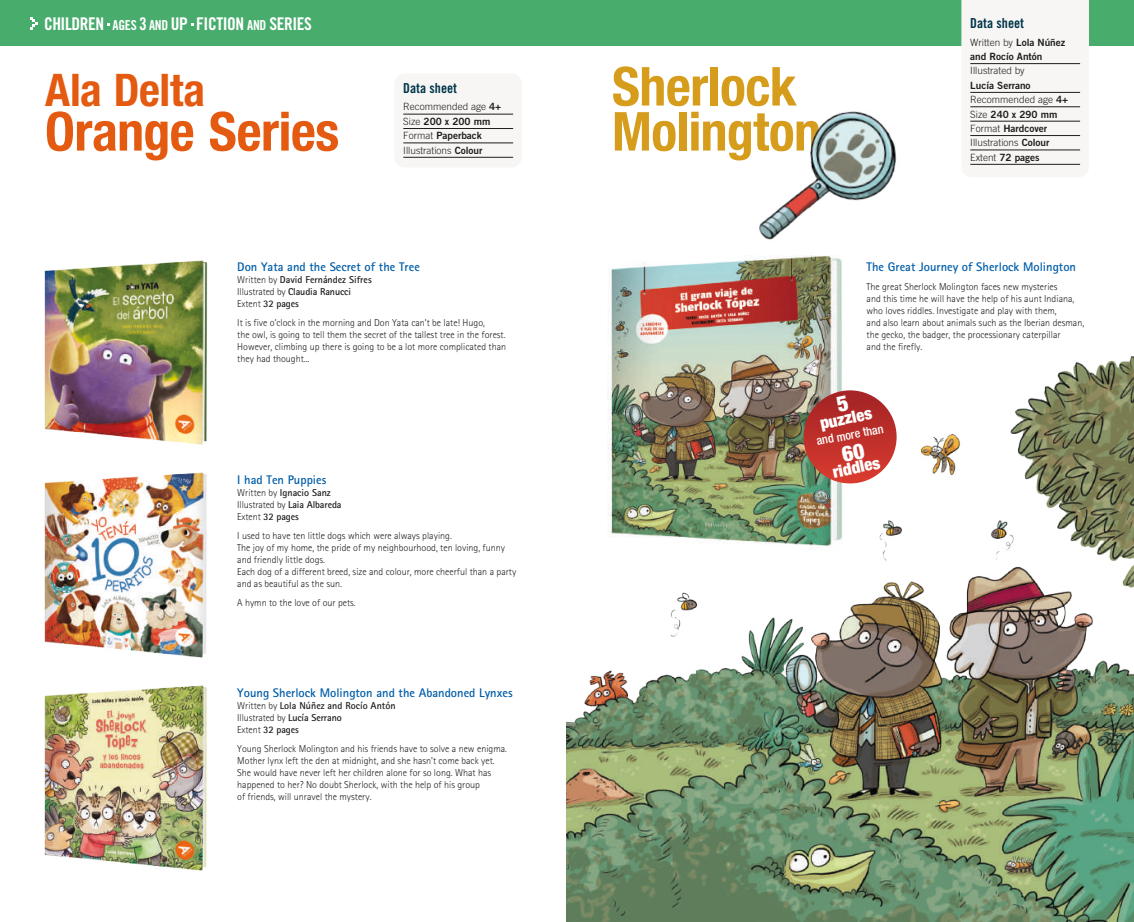
<style>
.page{position:relative;width:1134px;height:922px;background:#fff}
.page>*{position:absolute;margin:0;border:0;box-sizing:border-box;transform-origin:0 0}
.t1{font:700 condensed 53.75px/45px "Helvetica Neue LT Std";letter-spacing:-.01em;color:#d69c1c}
.t2{font:700 condensed 53.75px "Helvetica Neue LT Std";letter-spacing:-.01em;color:#e35a10}
.t3{font:700 condensed 45px "Helvetica Neue LT Std";letter-spacing:-.01em;color:#e35a10}
.t4{font:17.5px "Trade Gothic LT Std Bd Cn 20";letter-spacing:-.025em;color:#fff}
.t5{font:900 condensed 16.88px "Helvetica Neue LT Std";color:#fff}
.t6{font:13.75px "Trade Gothic LT Std Bd Cn 20";color:#003549}
.t7{font:700 12.5px "Rotis Sans Serif 65";color:#005da9}
.t8{font:500 condensed 12.25px "Helvetica Neue LT Std";color:#fff}
.t9{font:300 10px/12px "Rotis Sans Serif 45";color:#1d1d1b}
.t10{font:700 10px/12px "Rotis Sans Serif 65";color:#1d1d1b}
.t11{font:300 10px "Trade Gothic LT Std";color:#1d1d1b}
.t12{font:10px/14.4px "Trade Gothic LT Std Bd 2";color:#1d1d1b}
.s1{font-size:13.75px}
.s2{font-family:"Trade Gothic LT Std Bd 2";font-weight:400}
.s3{font-family:"Trade Gothic LT Std";font-weight:300}
.s4{font-family:"Rotis Sans Serif 45";font-weight:300}
.s5{font-family:"Rotis Sans Serif 65";font-weight:700}
</style>
<div class="page">
<img style="left:611px;top:255px;width:231px;height:102px">
<img style="left:567px;top:357px;width:567px;height:564px">
<div style="left:394px;top:73px;width:128px;height:94px;background:#f7f6f4;border-radius:11px"></div>
<hr style="left:403px;top:114px;width:110px;height:1px;background:#1d1d1b">
<hr style="left:403px;top:128px;width:110px;height:1px;background:#1d1d1b">
<hr style="left:403px;top:143px;width:110px;height:1px;background:#1d1d1b">
<hr style="left:403px;top:157px;width:110px;height:1px;background:#1d1d1b">
<div style="left:0;top:0;width:567px;height:45px;background:#48ac6d"></div>
<div style="left:567px;top:0;width:567px;height:45px;background:#48ac6d"></div>
<svg style="left:30px;top:17px;width:8px;height:12px"></svg>
<img style="left:44px;top:260px;width:164px;height:185px">
<img style="left:44px;top:472px;width:163px;height:186px">
<img style="left:44px;top:685px;width:163px;height:186px">
<img style="left:759px;top:111px;width:138px;height:129px">
<div style="left:961px;top:0;width:128px;height:177px;background:#f7f6f4"></div>
<hr style="left:970px;top:63px;width:110px;height:1px;background:#1d1d1b">
<hr style="left:970px;top:92px;width:110px;height:1px;background:#1d1d1b">
<hr style="left:970px;top:106px;width:110px;height:1px;background:#1d1d1b">
<hr style="left:970px;top:121px;width:110px;height:1px;background:#1d1d1b">
<hr style="left:970px;top:135px;width:110px;height:1px;background:#1d1d1b">
<hr style="left:970px;top:150px;width:110px;height:1px;background:#1d1d1b">
<hr style="left:970px;top:164px;width:110px;height:1px;background:#1d1d1b">
<svg style="left:836px;top:395px;width:13px;height:17px"></svg>
<svg style="left:841px;top:442px;width:24px;height:20px"></svg>
<h3 class="t4" style="left:44px;top:13px;width:270px">CHILDREN <span class="s1">AGES</span> 3 <span class="s1">AND</span> UP FICTION <span class="s1">AND</span> SERIES</h3>
<h2 class="t3" style="left:45px;top:62px;width:162px">Ala Delta</h2>
<h1 class="t2" style="left:45px;top:99px;width:296px">Orange Series</h1>
<h3 class="t6" style="left:403px;top:79px;width:55px">Data sheet</h3>
<p class="t11" style="left:403px;top:101px;width:99px">Recommended age <span class="s2">4+</span></p>
<p class="t12" style="left:403px;top:114px;width:89px"><span class="s3">Size</span> 200 x 200 mm<br><span class="s3">Format</span> Paperback</p>
<p class="t11" style="left:403px;top:144px;width:81px">Illustrations <span class="s2">Colour</span></p>
<p class="t7" style="left:237px;top:259px;width:184px">Don Yata and the Secret of the Tree</p>
<p class="t10" style="left:237px;top:273px;width:136px"><span class="s4">Written by</span> David Fernández Sifres<br><span class="s4">Illustrated by</span> Claudia Ranucci<br><span class="s4">Extent</span> 32 pages</p>
<p class="t9" style="left:237px;top:317px;width:270px">It is five o’clock in the morning and Don Yata can’t be late! Hugo,<br>the owl, is going to tell them the secret of the tallest tree in the forest.<br>However, climbing up there is going to be a lot more complicated than they had thought...</p>
<p class="t7" style="left:237px;top:471px;width:91px">I had Ten Puppies</p>
<p class="t10" style="left:237px;top:486px;width:95px"><span class="s4">Written by</span> Ignacio Sanz</p>
<p class="t9" style="left:237px;top:498px;width:106px">Illustrated by <span class="s5">Laia Albareda</span></p>
<p class="t10" style="left:237px;top:510px;width:63px"><span class="s4">Extent</span> 32 pages</p>
<p class="t9" style="left:237px;top:529px;width:281px">I used to have ten little dogs which were always playing.<br>The joy of my home, the pride of my neighbourhood, ten loving, funny and friendly little dogs.<br>Each dog of a different breed, size and colour, more cheerful than a party and as beautiful as the sun.</p>
<p class="t9" style="left:237px;top:596px;width:120px">A hymn to the love of our pets.</p>
<p class="t7" style="left:237px;top:684px;width:277px">Young Sherlock Molington and the Abandoned Lynxes</p>
<p class="t10" style="left:237px;top:698px;width:160px"><span class="s4">Written by</span> Lola Núñez and Rocío Antón</p>
<p class="t9" style="left:237px;top:711px;width:106px">Illustrated by <span class="s5">Lucía Serrano</span></p>
<p class="t10" style="left:237px;top:722px;width:63px"><span class="s4">Extent</span> 32 pages</p>
<p class="t9" style="left:237px;top:742px;width:271px">Young Sherlock Molington and his friends have to solve a new enigma.<br>Mother lynx left the den at midnight, and she hasn’t come back yet.<br>She would have never left her children alone for so long. What has happened to her? No doubt Sherlock, with the help of his group<br>of friends, will unravel the mystery.</p>
<h1 class="t1" style="left:612px;top:63px;width:210px">Sherlock<br>Molington</h1>
<h3 class="t6" style="left:970px;top:14px;width:55px">Data sheet</h3>
<p class="t11" style="left:970px;top:36px;width:96px">Written by <span class="s2">Lola Núñez</span></p>
<p class="t12" style="left:970px;top:49px;width:74px">and Rocío Antón</p>
<p class="t11" style="left:970px;top:65px;width:56px">Illustrated by</p>
<p class="t12" style="left:970px;top:78px;width:62px">Lucía Serrano</p>
<p class="t11" style="left:970px;top:94px;width:99px">Recommended age <span class="s2">4+</span></p>
<p class="t12" style="left:970px;top:107px;width:89px"><span class="s3">Size</span> 240 x 290 mm<br><span class="s3">Format</span> Hardcover</p>
<p class="t11" style="left:970px;top:137px;width:81px">Illustrations <span class="s2">Colour</span></p>
<p class="t12" style="left:970px;top:150px;width:71px"><span class="s3">Extent</span> 72 pages</p>
<p class="t7" style="left:867px;top:259px;width:211px">The Great Journey of Sherlock Molington</p>
<p class="t9" style="left:867px;top:281px;width:219px">The great Sherlock Molington faces new mysteries<br>and this time he will have the help of his aunt Indiana, who loves riddles. Investigate and play with them,<br>and also learn about animals such as the Iberian desman, the gecko, the badger, the processionary caterpillar<br>and the firefly.</p>
<h3 class="t5" style="left:818px;top:413px;width:54px;rotate:-12deg">puzzles</h3>
<h3 class="t5" style="left:831px;top:461px;width:50px;rotate:-12deg">riddles</h3>
<p class="t8" style="left:815px;top:434px;width:69px;rotate:-11deg">and more than</p>
</div>
